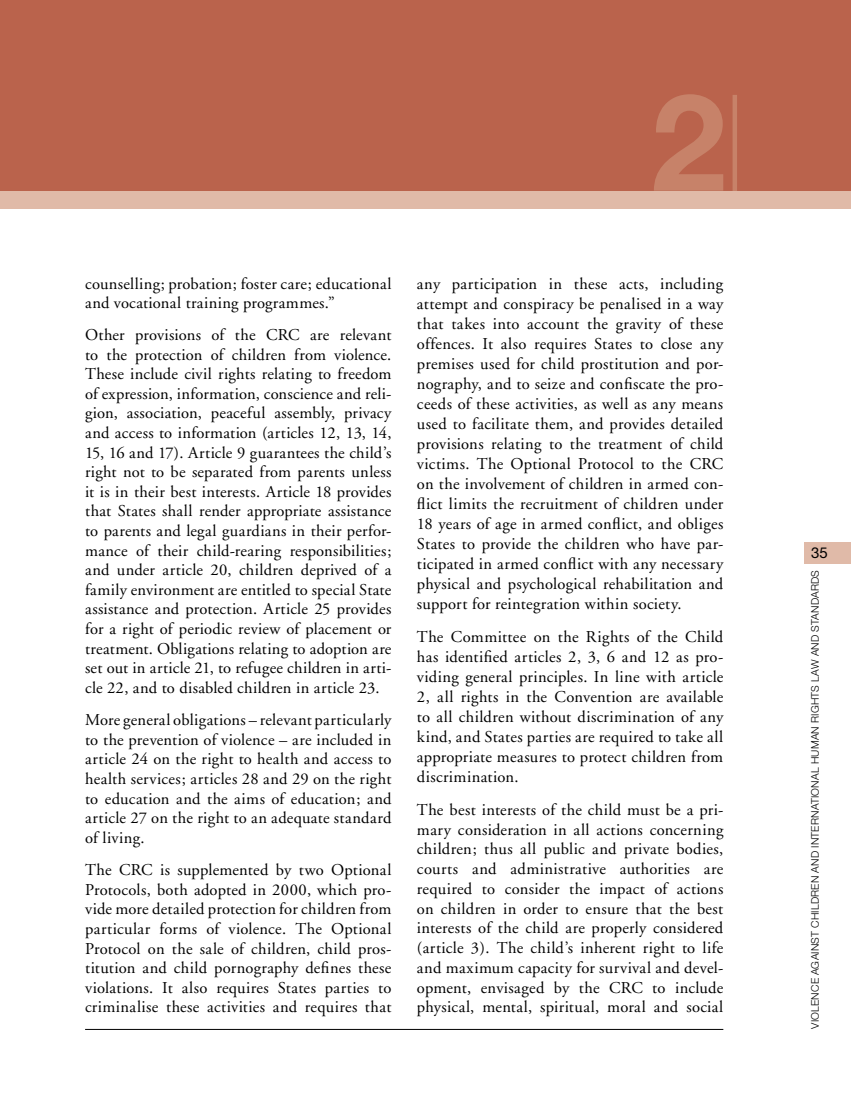
<style>
.page{position:relative;width:851px;height:1106px;background:#fff}
.page>*{position:absolute;margin:0;border:0;box-sizing:border-box;transform-origin:0 0}
.t1{font:700 135px "Helvetica Neue";color:#c78269}
.t2{font:16.5px/19.6px "Adobe Garamond";letter-spacing:.02em;color:#000;text-align:justify}
.t3{font:15px "Helvetica Neue";color:#000}
.t4{font:300 10.5px "Helvetica Neue";letter-spacing:.02em;color:#000}
</style>
<div class="page">
<div style="left:0;top:0;width:850px;height:191px;background:#ba634c"></div>
<div style="left:732px;top:95px;width:5px;height:96px;background:#c78269"></div>
<hr style="left:85px;top:1029px;width:638px;height:1px;background:#000">
<div style="left:804px;top:542px;width:46px;height:21px;background:#e0baa8"></div>
<div style="left:0;top:191px;width:850px;height:17px;background:#e0baa8"></div>
<h1 class="t1" style="left:651px;top:59px;width:77px">2</h1>
<p class="t2" style="left:85px;top:274px;width:308px;line-height:19.2px">counselling; probation; foster care; educational and vocational training programmes.”</p>
<p class="t2" style="left:85px;top:325px;width:308px">Other provisions of the CRC are relevant to the protection of children from violence.<br>These include civil rights relating to freedom of expression, information, conscience and reli&shy;gion, association, peaceful assembly, privacy and access to information (articles 12, 13, 14, 15, 16 and 17). Article 9 guarantees the child’s right not to be separated from parents unless it is in their best interests. Article 18 provides that States shall render appropriate assistance to parents and legal guardians in their perfor&shy;mance of their child-rearing responsibilities; and under article 20, children deprived of a family environment are entitled to special State assistance and protection. Article 25 provides for a right of periodic review of placement or treatment. Obligations relating to adoption are set out in article 21, to refugee children in arti&shy;cle 22, and to disabled children in article 23.</p>
<p class="t2" style="left:85px;top:710px;width:308px">More general obligations – relevant particularly to the prevention of violence – are included in article 24 on the right to health and access to health services; articles 28 and 29 on the right to education and the aims of education; and article 27 on the right to an adequate standard of living.</p>
<p class="t2" style="left:85px;top:860px;width:308px">The CRC is supplemented by two Optional Protocols, both adopted in 2000, which pro&shy;vide more detailed protection for children from particular forms of violence. The Optional Protocol on the sale of children, child pros&shy;titution and child pornography defines these violations. It also requires States parties to criminalise these activities and requires that</p>
<p class="t2" style="left:417px;top:274px;width:308px;line-height:20.1px">any participation in these acts, including attempt and conspiracy be penalised in a way that takes into account the gravity of these offences. It also requires States to close any premises used for child prostitution and por&shy;nography, and to seize and confiscate the pro&shy;ceeds of these activities, as well as any means used to facilitate them, and provides detailed provisions relating to the treatment of child victims. The Optional Protocol to the CRC on the involvement of children in armed con&shy;flict limits the recruitment of children under 18 years of age in armed conflict, and obliges States to provide the children who have par&shy;ticipated in armed conflict with any necessary physical and psychological rehabilitation and support for reintegration within society.</p>
<p class="t2" style="left:417px;top:627px;width:308px;line-height:20.1px">The Committee on the Rights of the Child has identified articles 2, 3, 6 and 12 as pro&shy;viding general principles. In line with article 2, all rights in the Convention are available to all children without discrimination of any kind, and States parties are required to take all appropriate measures to protect children from discrimination.</p>
<p class="t2" style="left:417px;top:800px;width:308px">The best interests of the child must be a pri&shy;mary consideration in all actions concerning children; thus all public and private bodies, courts and administrative authorities are required to consider the impact of actions on children in order to ensure that the best interests of the child are properly considered (article 3). The child’s inherent right to life and maximum capacity for survival and devel&shy;opment, envisaged by the CRC to include physical, mental, spiritual, moral and social</p>
<p class="t3" style="left:810px;top:544px;width:9px">35</p>
<p class="t4" style="left:808px;top:1028px;width:460px;rotate:-90deg">Violence against children and international human rights law and standards</p>
</div>
